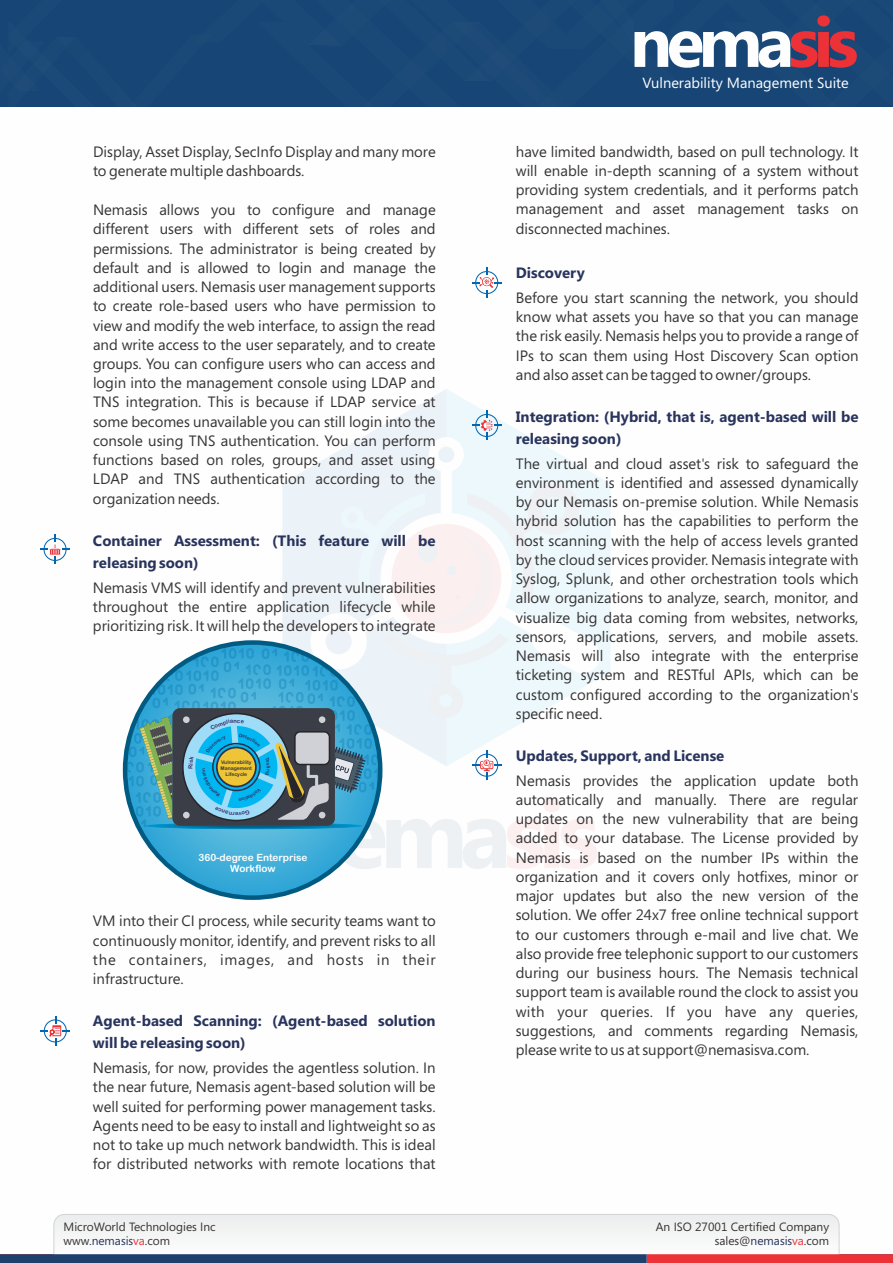
<style>
.page{position:relative;width:893px;height:1263px;background:#fff}
.page>*{position:absolute;margin:0;border:0;box-sizing:border-box;transform-origin:0 0}
.t1{font:700 69.75px "Segoe UI";letter-spacing:-.08em;color:#fefefe}
.t2{font:15px/19.2px "Segoe";color:#373435;text-align:justify}
.t3{font:700 15px/21.9px "Segoe UI";color:#29345d}
.t4{font:14.7px "Segoe";color:#fefefe}
.t5{font:12px/14px "Segoe";color:#373435}
.t6{font:10.05px/11.6px "Arial Rounded MT Bold";color:#fefefe;text-align:center}
.t7{font:5.1px/5.8px "Arial Rounded MT Bold";color:#373435;text-align:center}
.s1{color:#ed3237}
.s2{color:#29345d}
</style>
<div class="page">
<div style="left:0;top:0;width:893px;height:106px;background:#174676"></div>
<svg style="left:0;top:1214px;width:893px;height:49px"></svg>
<svg style="left:472px;top:410px;width:30px;height:30px"></svg>
<svg style="left:40px;top:534px;width:30px;height:30px"></svg>
<img style="left:122px;top:747px;width:246px;height:153px">
<svg style="left:125px;top:642px;width:255px;height:256px"></svg>
<svg style="left:472px;top:268px;width:30px;height:29px"></svg>
<svg style="left:40px;top:1016px;width:30px;height:30px"></svg>
<svg style="left:125px;top:483px;width:454px;height:347px"></svg>
<p class="t2" style="left:93px;top:143px;width:344px">Display, Asset Display, SecInfo Display and many more to generate multiple dashboards.</p>
<p class="t2" style="left:93px;top:202px;width:344px">Nemasis allows you to configure and manage different users with different sets of roles and permissions. The administrator is being created by default and is allowed to login and manage the additional users. Nemasis user management supports to create role-based users who have permission to view and modify the web interface, to assign the read and write access to the user separately, and to create groups. You can configure users who can access and login into the management console using LDAP and TNS integration. This is because if LDAP service at some becomes unavailable you can still login into the console using TNS authentication. You can perform functions based on roles, groups, and asset using LDAP and TNS authentication according to the organization needs.</p>
<p class="t3" style="left:93px;top:531px;width:344px">Container Assessment: (This feature will be releasing soon)</p>
<p class="t2" style="left:93px;top:579px;width:344px">Nemasis VMS will identify and prevent vulnerabilities throughout the entire application lifecycle while prioritizing risk. It will help the developers to integrate</p>
<p class="t7" style="left:221px;top:760px;width:33px">Vulnerability<br>Management<br>Lifecycle</p>
<p class="t6" style="left:198px;top:852px;width:110px">360-degree Enterprise<br>Workflow</p>
<p class="t2" style="left:93px;top:913px;width:344px">VM into their CI process, while security teams want to continuously monitor, identify, and prevent risks to all the containers, images, and hosts in their infrastructure.</p>
<p class="t3" style="left:93px;top:1011px;width:344px">Agent-based Scanning: (Agent-based solution will be releasing soon)</p>
<p class="t2" style="left:93px;top:1059px;width:344px">Nemasis, for now, provides the agentless solution. In the near future, Nemasis agent-based solution will be well suited for performing power management tasks.<br>Agents need to be easy to install and lightweight so as not to take up much network bandwidth. This is ideal for distributed networks with remote locations that</p>
<h1 class="t1" style="left:630px;top:16px;width:230px">nema<span class="s1">sis</span></h1>
<p class="t4" style="left:642px;top:76px;width:208px">Vulnerability Management Suite</p>
<p class="t2" style="left:516px;top:143px;width:344px">have limited bandwidth, based on pull technology. It will enable in-depth scanning of a system without providing system credentials, and it performs patch management and asset management tasks on disconnected machines.</p>
<p class="t3" style="left:516px;top:263px;width:71px">Discovery</p>
<p class="t2" style="left:516px;top:289px;width:344px">Before you start scanning the network, you should know what assets you have so that you can manage the risk easily. Nemasis helps you to provide a range of IPs to scan them using Host Discovery Scan option and also asset can be tagged to owner/groups.</p>
<p class="t3" style="left:516px;top:407px;width:344px">Integration: (Hybrid, that is, agent-based will be releasing soon)</p>
<p class="t2" style="left:516px;top:455px;width:344px">The virtual and cloud asset's risk to safeguard the environment is identified and assessed dynamically by our Nemasis on-premise solution. While Nemasis hybrid solution has the capabilities to perform the host scanning with the help of access levels granted by the cloud services provider. Nemasis integrate with Syslog, Splunk, and other orchestration tools which allow organizations to analyze, search, monitor, and visualize big data coming from websites, networks, sensors, applications, servers, and mobile assets.<br>Nemasis will also integrate with the enterprise ticketing system and RESTful APIs, which can be custom configured according to the organization's specific need.</p>
<p class="t3" style="left:516px;top:746px;width:210px">Updates, Support, and License</p>
<p class="t2" style="left:516px;top:772px;width:344px">Nemasis provides the application update both automatically and manually. There are regular updates on the new vulnerability that are being added to your database. The License provided by Nemasis is based on the number IPs within the organization and it covers only hotfixes, minor or major updates but also the new version of the solution. We offer 24x7 free online technical support to our customers through e-mail and live chat. We also provide free telephonic support to our customers during our business hours. The Nemasis technical support team is available round the clock to assist you with your queries. If you have any queries, suggestions, and comments regarding Nemasis, please write to us at support@nemasisva.com.</p>
<p class="t5" style="left:64px;top:1220px;width:153px">MicroWorld Technologies Inc www.<span class="s2">nemasis</span><span class="s1">va</span>.com</p>
<p class="t5" style="left:656px;top:1220px;width:175px;text-align:right">An ISO 27001 Certified Company sales@<span class="s2">nemasis</span><span class="s1">va</span>.com</p>
</div>
